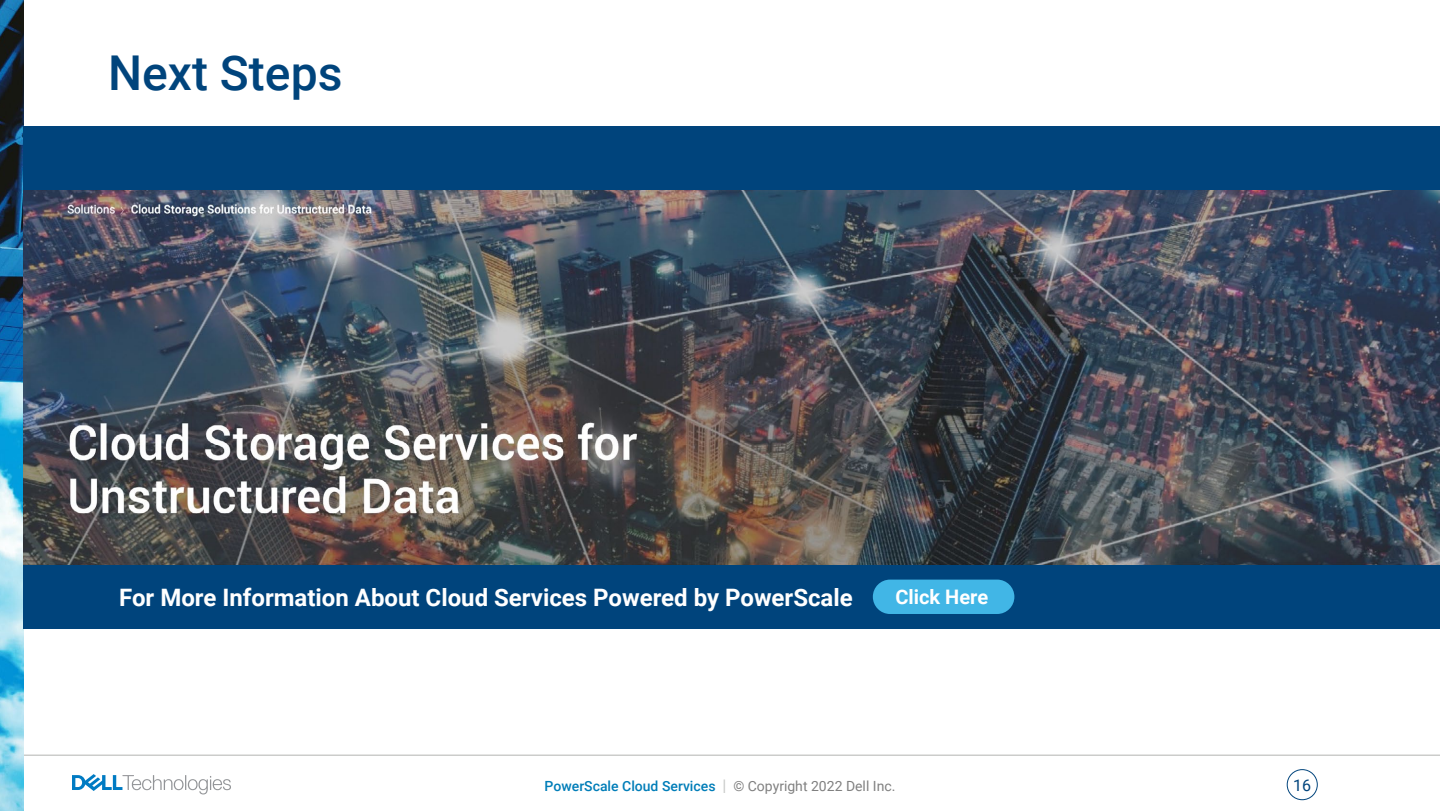
<style>
.page{position:relative;width:1440px;height:811px;background:#fff}
.page>*{position:absolute;margin:0;border:0;box-sizing:border-box;transform-origin:0 0}
.t1{font:500 48px "Roboto";color:#00447c}
.t2{font:700 24px "Roboto";color:#fff}
.t3{font:700 20px "Roboto";color:#fff}
.t4{font:16px "Roboto";color:#00447c}
.t5{font:500 14px "Roboto";color:#007db8}
.s1{font-weight:400;font-size:16px;color:#c8c9c7}
.s2{font-weight:400;color:#808080}
</style>
<div class="page">
<svg style="left:72px;top:774px;width:159px;height:20px"></svg>
<img style="left:0;top:0;width:23px;height:810px">
<div style="left:1287px;top:769px;width:31px;height:31px;border:1px solid #00447c;border-radius:50%"></div>
<hr style="left:0;top:755px;width:1440px;height:1px;background:#c8c9c7">
<img style="left:23px;top:189px;width:1417px;height:376px">
<div style="left:23px;top:126px;width:1417px;height:63px;background:#00447c"></div>
<div style="left:23px;top:565px;width:1417px;height:63px;background:#00447c"></div>
<div style="left:873px;top:579px;width:141px;height:35px;background:#41b6e6;border-radius:17px"></div>
<h1 class="t1" style="left:108px;top:39px;width:236px">Next Steps</h1>
<p class="t2" style="left:119px;top:580px;width:735px">For More Information About Cloud Services Powered by PowerScale</p>
<p class="t3" style="left:896px;top:583px;width:94px">Click Here</p>
<p class="t5" style="left:545px;top:776px;width:352px">PowerScale Cloud Services <span class="s1">|</span> <span class="s2">© Copyright 2022 Dell Inc.</span></p>
<p class="t4" style="left:1293px;top:774px;width:19px">16</p>
</div>
